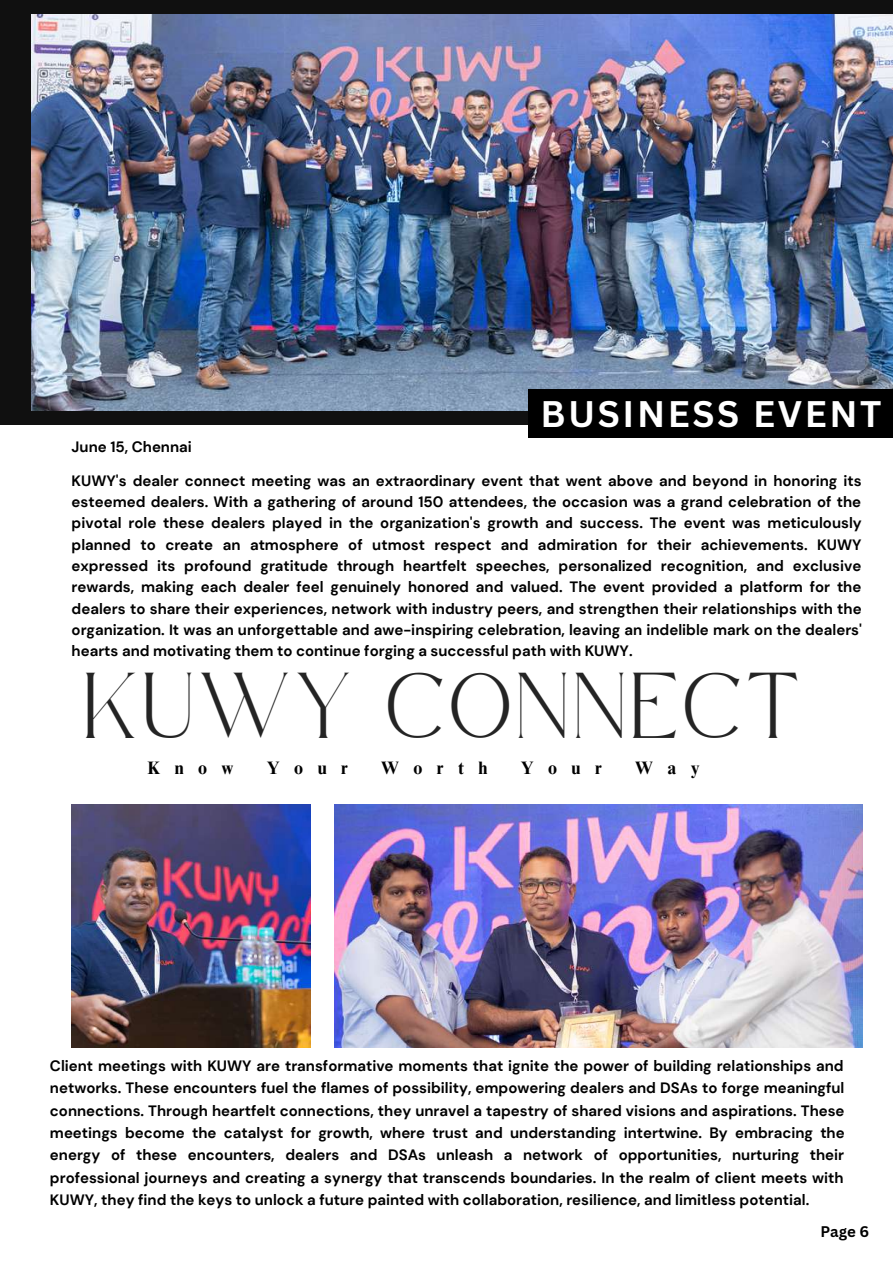
<style>
.page{position:relative;width:893px;height:1264px;background:#fff}
.page>*{position:absolute;margin:0;border:0;box-sizing:border-box;transform-origin:0 0}
.t1{font:45.6px "Safira March";letter-spacing:.13em;color:#242424}
.t2{font:700 36px "Canva Sans";letter-spacing:.075em;color:#fff}
.t3{font:700 18px "Times NRMT Pro";letter-spacing:.8em;color:#000}
.t4{font:700 15px/21.3px "DM Sans";color:#000;text-align:justify}
.t5{font:700 15px "Canva Sans";color:#000}
</style>
<div class="page">
<div style="left:0;top:0;width:892px;height:424px;background:#101010"></div>
<img style="left:72px;top:804px;width:238px;height:243px">
<img style="left:334px;top:804px;width:528px;height:243px">
<img style="left:32px;top:14px;width:860px;height:396px">
<div style="left:528px;top:390px;width:364px;height:48px;background:#000"></div>
<p class="t4" style="left:72px;top:436px;width:122px">June 15, Chennai</p>
<h2 class="t2" style="left:540px;top:388px;width:342px">BUSINESS EVENT</h2>
<p class="t4" style="left:72px;top:470px;width:791px">KUWY's dealer connect meeting was an extraordinary event that went above and beyond in honoring its esteemed dealers. With a gathering of around 150 attendees, the occasion was a grand celebration of the pivotal role these dealers played in the organization's growth and success. The event was meticulously planned to create an atmosphere of utmost respect and admiration for their achievements. KUWY expressed its profound gratitude through heartfelt speeches, personalized recognition, and exclusive rewards, making each dealer feel genuinely honored and valued. The event provided a platform for the dealers to share their experiences, network with industry peers, and strengthen their relationships with the organization. It was an unforgettable and awe-inspiring celebration, leaving an indelible mark on the dealers' hearts and motivating them to continue forging a successful path with KUWY.</p>
<h1 class="t1" style="left:85px;top:695px;width:716px">KUWY CONNECT</h1>
<p class="t3" style="left:147px;top:761px;width:88px">Know</p>
<p class="t3" style="left:267px;top:761px;width:83px">Your</p>
<p class="t3" style="left:381px;top:761px;width:108px">Worth</p>
<p class="t3" style="left:521px;top:761px;width:83px">Your</p>
<p class="t3" style="left:635px;top:761px;width:66px">Way</p>
<p class="t4" style="left:50px;top:1054px;width:796px;line-height:22.5px">Client meetings with KUWY are transformative moments that ignite the power of building relationships and networks. These encounters fuel the flames of possibility, empowering dealers and DSAs to forge meaningful connections. Through heartfelt connections, they unravel a tapestry of shared visions and aspirations. These meetings become the catalyst for growth, where trust and understanding intertwine. By embracing the energy of these encounters, dealers and DSAs unleash a network of opportunities, nurturing their professional journeys and creating a synergy that transcends boundaries. In the realm of client meets with KUWY, they find the keys to unlock a future painted with collaboration, resilience, and limitless potential.</p>
<p class="t5" style="left:820px;top:1220px;width:50px">Page 6</p>
</div>
